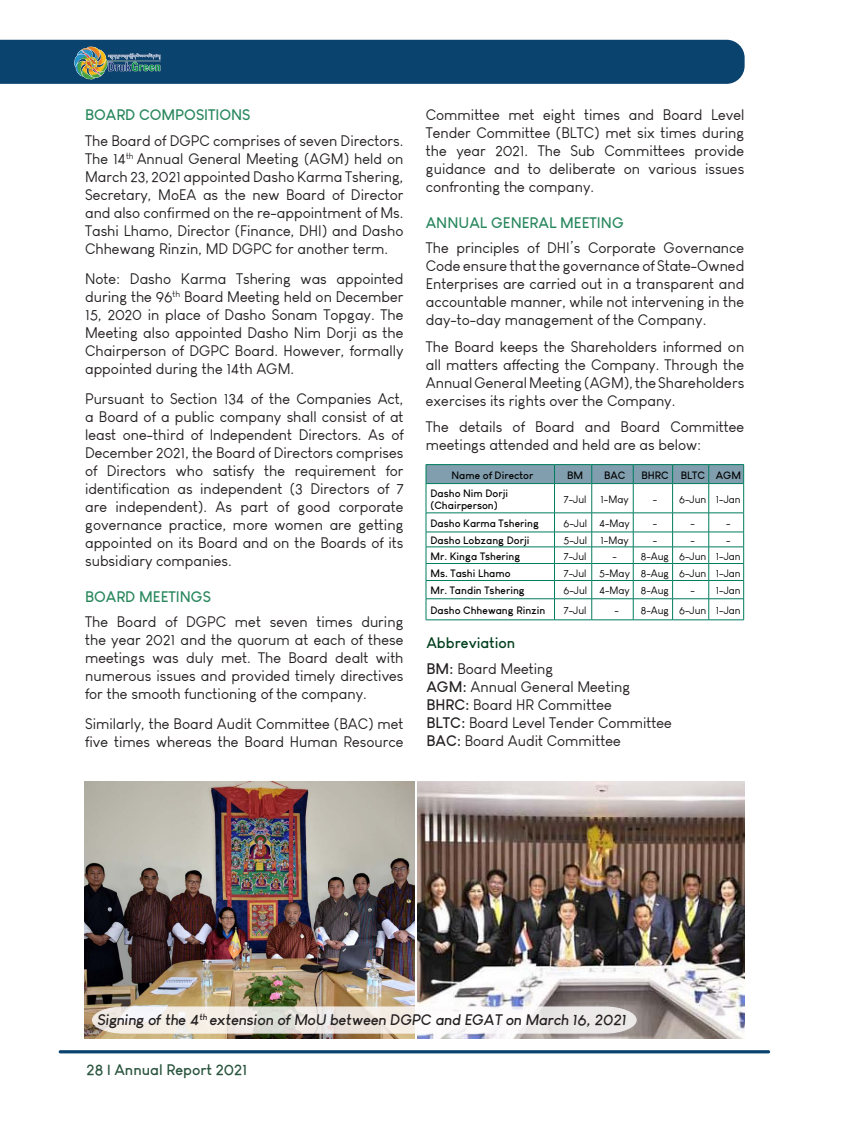
<style>
.page{position:relative;width:851px;height:1127px;background:#fff}
.page>*{position:absolute;margin:0;border:0;box-sizing:border-box;transform-origin:0 0}
.t1{font:15px/18px "Louis George Cafe";color:#231f20;text-align:justify}
.t2{font:italic 700 15px "Louis George Cafe";color:#231f20}
.t3{font:700 15px "Louis George Cafe";color:#29875d}
.t4{font:700 15px "Louis George Cafe";color:#29543d}
.t5{font:700 15px "Louis George Cafe";color:#013e1c}
.t6{font:700 10.5px/12.6px "Louis George Cafe";color:#000}
.t7{font:10.5px "Louis George Cafe";color:#000}
.s1{font-weight:700}
</style>
<div class="page">
<hr style="left:59px;top:1050px;width:711px;height:3px;background:#0b436f;border-radius:2px">
<div style="left:0;top:40px;width:744px;height:44px;background:#0b436f"></div>
<img style="left:74px;top:45px;width:89px;height:35px">
<svg style="left:425px;top:464px;width:319px;height:156px"></svg>
<hr style="left:426px;top:619px;width:128px;height:1px;background:#007c5e">
<hr style="left:554px;top:619px;width:37px;height:1px;background:#007c5e">
<hr style="left:591px;top:619px;width:42px;height:1px;background:#007c5e">
<hr style="left:633px;top:619px;width:39px;height:1px;background:#007c5e">
<hr style="left:672px;top:619px;width:36px;height:1px;background:#007c5e">
<hr style="left:708px;top:619px;width:35px;height:1px;background:#007c5e">
<img style="left:84px;top:782px;width:330px;height:256px">
<img style="left:417px;top:781px;width:327px;height:257px">
<svg style="left:92px;top:1006px;width:544px;height:27px"></svg>
<p class="t3" style="left:85px;top:105px;width:167px">BOARD COMPOSITIONS</p>
<p class="t1" style="left:85px;top:131px;width:320px">The Board of DGPC comprises of seven Directors.<br>The 14<sup>th</sup> Annual General Meeting (AGM) held on March 23, 2021 appointed Dasho Karma Tshering, Secretary, MoEA as the new Board of Director and also confirmed on the re-appointment of Ms.<br>Tashi Lhamo, Director (Finance, DHI) and Dasho Chhewang Rinzin, MD DGPC for another term.</p>
<p class="t1" style="left:85px;top:269px;width:320px">Note: Dasho Karma Tshering was appointed during the 96<sup>th</sup> Board Meeting held on December 15, 2020 in place of Dasho Sonam Topgay. The Meeting also appointed Dasho Nim Dorji as the Chairperson of DGPC Board. However, formally appointed during the 14th AGM.</p>
<p class="t1" style="left:85px;top:389px;width:320px">Pursuant to Section 134 of the Companies Act, a Board of a public company shall consist of at least one-third of Independent Directors. As of December 2021, the Board of Directors comprises of Directors who satisfy the requirement for identification as independent (3 Directors of 7 are independent). As part of good corporate governance practice, more women are getting appointed on its Board and on the Boards of its subsidiary companies.</p>
<p class="t3" style="left:85px;top:587px;width:127px">BOARD MEETINGS</p>
<p class="t1" style="left:85px;top:613px;width:320px">The Board of DGPC met seven times during the year 2021 and the quorum at each of these meetings was duly met. The Board dealt with numerous issues and provided timely directives for the smooth functioning of the company.</p>
<p class="t1" style="left:85px;top:715px;width:320px">Similarly, the Board Audit Committee (BAC) met five times whereas the Board Human Resource</p>
<p class="t1" style="left:426px;top:105px;width:320px">Committee met eight times and Board Level Tender Committee (BLTC) met six times during the year 2021. The Sub Committees provide guidance and to deliberate on various issues confronting the company.</p>
<p class="t3" style="left:426px;top:213px;width:199px">ANNUAL GENERAL MEETING</p>
<p class="t1" style="left:426px;top:239px;width:320px">The principles of DHI’s Corporate Governance Code ensure that the governance of State-Owned Enterprises are carried out in a transparent and accountable manner, while not intervening in the day-to-day management of the Company.</p>
<p class="t1" style="left:426px;top:338px;width:320px">The Board keeps the Shareholders informed on all matters affecting the Company. Through the Annual General Meeting (AGM), the Shareholders exercises its rights over the Company.</p>
<p class="t1" style="left:426px;top:417px;width:320px">The details of Board and Board Committee meetings attended and held are as below:</p>
<p class="t6" style="left:451px;top:469px;width:83px">Name of Director</p>
<p class="t6" style="left:567px;top:469px;width:17px">BM</p>
<p class="t6" style="left:604px;top:469px;width:23px">BAC</p>
<p class="t6" style="left:641px;top:469px;width:29px">BHRC</p>
<p class="t6" style="left:680px;top:469px;width:26px">BLTC</p>
<p class="t6" style="left:715px;top:469px;width:27px">AGM</p>
<p class="t6" style="left:430px;top:486px;width:79px">Dasho Nim Dorji (Chairperson)</p>
<p class="t7" style="left:564px;top:493px;width:24px">7-Jul</p>
<p class="t7" style="left:600px;top:493px;width:30px">1-May</p>
<p class="t7" style="left:652px;top:493px;width:6px">-</p>
<p class="t7" style="left:679px;top:493px;width:29px">6-Jun</p>
<p class="t7" style="left:715px;top:493px;width:26px">1-Jan</p>
<p class="t6" style="left:430px;top:517px;width:110px">Dasho Karma Tshering</p>
<p class="t7" style="left:563px;top:517px;width:25px">6-Jul</p>
<p class="t7" style="left:599px;top:517px;width:32px">4-May</p>
<p class="t7" style="left:652px;top:517px;width:6px">-</p>
<p class="t7" style="left:690px;top:517px;width:6px">-</p>
<p class="t7" style="left:726px;top:517px;width:6px">-</p>
<p class="t6" style="left:430px;top:534px;width:101px">Dasho Lobzang Dorji</p>
<p class="t7" style="left:563px;top:534px;width:25px">5-Jul</p>
<p class="t7" style="left:600px;top:534px;width:30px">1-May</p>
<p class="t7" style="left:652px;top:534px;width:6px">-</p>
<p class="t7" style="left:690px;top:534px;width:6px">-</p>
<p class="t7" style="left:726px;top:534px;width:6px">-</p>
<p class="t6" style="left:430px;top:550px;width:91px">Mr. Kinga Tshering</p>
<p class="t7" style="left:564px;top:550px;width:24px">7-Jul</p>
<p class="t7" style="left:612px;top:550px;width:6px">-</p>
<p class="t7" style="left:640px;top:550px;width:30px">8-Aug</p>
<p class="t7" style="left:679px;top:550px;width:29px">6-Jun</p>
<p class="t7" style="left:715px;top:550px;width:26px">1-Jan</p>
<p class="t6" style="left:430px;top:566px;width:82px">Ms. Tashi Lhamo</p>
<p class="t7" style="left:564px;top:567px;width:24px">7-Jul</p>
<p class="t7" style="left:599px;top:567px;width:32px">5-May</p>
<p class="t7" style="left:640px;top:567px;width:30px">8-Aug</p>
<p class="t7" style="left:679px;top:567px;width:29px">6-Jun</p>
<p class="t7" style="left:715px;top:567px;width:26px">1-Jan</p>
<p class="t6" style="left:430px;top:584px;width:96px">Mr. Tandin Tshering</p>
<p class="t7" style="left:563px;top:584px;width:25px">6-Jul</p>
<p class="t7" style="left:599px;top:584px;width:32px">4-May</p>
<p class="t7" style="left:640px;top:584px;width:30px">8-Aug</p>
<p class="t7" style="left:690px;top:584px;width:6px">-</p>
<p class="t7" style="left:715px;top:584px;width:26px">1-Jan</p>
<p class="t6" style="left:430px;top:604px;width:116px">Dasho Chhewang Rinzin</p>
<p class="t7" style="left:564px;top:604px;width:24px">7-Jul</p>
<p class="t7" style="left:614px;top:604px;width:6px">-</p>
<p class="t7" style="left:640px;top:604px;width:30px">8-Aug</p>
<p class="t7" style="left:679px;top:604px;width:29px">6-Jun</p>
<p class="t7" style="left:715px;top:604px;width:26px">1-Jan</p>
<p class="t5" style="left:426px;top:633px;width:90px">Abbreviation</p>
<p class="t1" style="left:426px;top:659px;width:128px"><span class="s1">BM:</span> Board Meeting</p>
<p class="t1" style="left:426px;top:677px;width:205px"><span class="s1">AGM:</span> Annual General Meeting</p>
<p class="t1" style="left:426px;top:695px;width:187px"><span class="s1">BHRC:</span> Board HR Committee</p>
<p class="t1" style="left:426px;top:713px;width:247px"><span class="s1">BLTC:</span> Board Level Tender Committee</p>
<p class="t1" style="left:426px;top:731px;width:196px"><span class="s1">BAC:</span> Board Audit Committee</p>
<p class="t2" style="left:98px;top:1010px;width:530px">Signing of the 4<sup>th</sup> extension of MoU between DGPC and EGAT on March 16, 2021</p>
<p class="t4" style="left:87px;top:1060px;width:162px">28 | Annual Report 2021</p>
</div>
